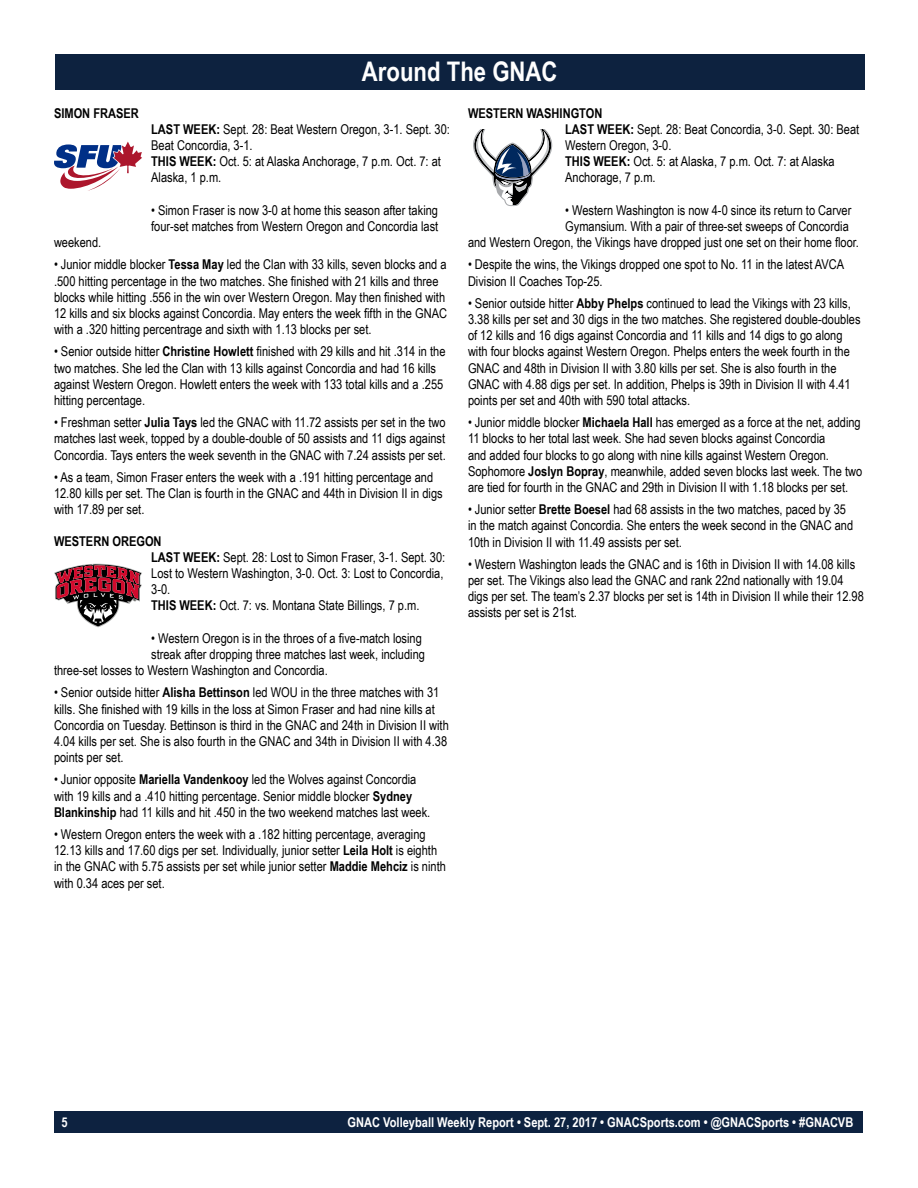
<style>
.page{position:relative;width:918px;height:1188px;background:#fff}
.page>*{position:absolute;margin:0;border:0;box-sizing:border-box;transform-origin:0 0}
.t1{font:700 27px "Arial Narrow";color:#fff}
.t2{font:13.5px/16.2px "Arial Narrow";color:#000}
.t3{font:700 13.5px "Arial Narrow";color:#fff}
.t4{font:700 13.5px "Arial Narrow";color:#000}
.s1{font-weight:700}
</style>
<div class="page">
<div style="left:55px;top:1111px;width:808px;height:22px;background:#0d2240"></div>
<div style="left:55px;top:54px;width:810px;height:36px;background:#0d223f"></div>
<svg style="left:54px;top:142px;width:88px;height:49px"></svg>
<svg style="left:54px;top:564px;width:88px;height:63px"></svg>
<svg style="left:473px;top:130px;width:80px;height:76px"></svg>
<h1 class="t1" style="left:362px;top:51px;width:197px">Around The GNAC</h1>
<p class="t4" style="left:54px;top:103px;width:86px">SIMON FRASER</p>
<p class="t2" style="left:151px;top:120px;width:300px"><span class="s1">LAST WEEK:</span> Sept. 28: Beat Western Oregon, 3-1. Sept. 30:<br>Beat Concordia, 3-1.<br><span class="s1">THIS WEEK:</span> Oct. 5: at Alaska Anchorage, 7 p.m. Oct. 7: at Alaska, 1 p.m.</p>
<p class="t2" style="left:151px;top:201px;width:289px">• Simon Fraser is now 3-0 at home this season after taking four-set matches from Western Oregon and Concordia last</p>
<p class="t2" style="left:54px;top:234px;width:49px">weekend.</p>
<p class="t2" style="left:54px;top:256px;width:395px">• Junior middle blocker <span class="s1">Tessa May</span> led the Clan with 33 kills, seven blocks and a .500 hitting percentage in the two matches. She finished with 21 kills and three blocks while hitting .556 in the win over Western Oregon. May then finished with 12 kills and six blocks against Concordia. May enters the week fifth in the GNAC with a .320 hitting percentrage and sixth with 1.13 blocks per set.</p>
<p class="t2" style="left:54px;top:343px;width:393px">• Senior outside hitter <span class="s1">Christine Howlett</span> finished with 29 kills and hit .314 in the two matches. She led the Clan with 13 kills against Concordia and had 16 kills against Western Oregon. Howlett enters the week with 133 total kills and a .255 hitting percentage.</p>
<p class="t2" style="left:54px;top:414px;width:393px;text-align:justify">• Freshman setter <span class="s1">Julia Tays</span> led the GNAC with 11.72 assists per set in the two matches last week, topped by a double-double of 50 assists and 11 digs against Concordia. Tays enters the week seventh in the GNAC with 7.24 assists per set.</p>
<p class="t2" style="left:54px;top:468px;width:390px">• As a team, Simon Fraser enters the week with a .191 hitting percentage and<br>12.80 kills per set. The Clan is fourth in the GNAC and 44th in Division II in digs with 17.89 per set.</p>
<p class="t2" style="left:151px;top:532px;width:296px;text-indent:-97px"><span class="s1">WESTERN OREGON<br>LAST WEEK:</span> Sept. 28: Lost to Simon Fraser, 3-1. Sept. 30:<br>Lost to Western Washington, 3-0. Oct. 3: Lost to Concordia, 3-0.<br><span class="s1">THIS WEEK:</span> Oct. 7: vs. Montana State Billings, 7 p.m.</p>
<p class="t2" style="left:151px;top:629px;width:272px">• Western Oregon is in the throes of a five-match losing</p>
<p class="t2" style="left:151px;top:646px;width:275px">streak after dropping three matches last week, including</p>
<p class="t2" style="left:54px;top:662px;width:275px">three-set losses to Western Washington and Concordia.</p>
<p class="t2" style="left:54px;top:684px;width:396px">• Senior outside hitter <span class="s1">Alisha Bettinson</span> led WOU in the three matches with 31 kills. She finished with 19 kills in the loss at Simon Fraser and had nine kills at Concordia on Tuesday. Bettinson is third in the GNAC and 24th in Division II with 4.04 kills per set. She is also fourth in the GNAC and 34th in Division II with 4.38 points per set.</p>
<p class="t2" style="left:54px;top:771px;width:378px">• Junior opposite <span class="s1">Mariella Vandenkooy</span> led the Wolves against Concordia with 19 kills and a .410 hitting percentage. Senior middle blocker <span class="s1">Sydney<br>Blankinship</span> had 11 kills and hit .450 in the two weekend matches last week.</p>
<p class="t2" style="left:54px;top:826px;width:393px">• Western Oregon enters the week with a .182 hitting percentage, averaging 12.13 kills and 17.60 digs per set. Individually, junior setter <span class="s1">Leila Holt</span> is eighth in the GNAC with 5.75 assists per set while junior setter <span class="s1">Maddie Mehciz</span> is ninth with 0.34 aces per set.</p>
<p class="t2" style="left:565px;top:104px;width:296px;text-indent:-97px"><span class="s1">WESTERN WASHINGTON<br>LAST WEEK:</span> Sept. 28: Beat Concordia, 3-0. Sept. 30: Beat Western Oregon, 3-0.<br><span class="s1">THIS WEEK:</span> Oct. 5: at Alaska, 7 p.m. Oct. 7: at Alaska Anchorage, 7 p.m.</p>
<p class="t2" style="left:565px;top:201px;width:288px">• Western Washington is now 4-0 since its return to Carver</p>
<p class="t2" style="left:565px;top:218px;width:285px">Gymansium. With a pair of three-set sweeps of Concordia</p>
<p class="t2" style="left:468px;top:234px;width:393px">and Western Oregon, the Vikings have dropped just one set on their home floor.</p>
<p class="t2" style="left:468px;top:256px;width:378px">• Despite the wins, the Vikings dropped one spot to No. 11 in the latest AVCA<br>Division II Coaches Top-25.</p>
<p class="t2" style="left:468px;top:294px;width:394px">• Senior outside hitter <span class="s1">Abby Phelps</span> continued to lead the Vikings with 23 kills, 3.38 kills per set and 30 digs in the two matches. She registered double-doubles of 12 kills and 16 digs against Concordia and 11 kills and 14 digs to go along with four blocks against Western Oregon. Phelps enters the week fourth in the GNAC and 48th in Division II with 3.80 kills per set. She is also fourth in the GNAC with 4.88 digs per set. In addition, Phelps is 39th in Division II with 4.41 points per set and 40th with 590 total attacks.</p>
<p class="t2" style="left:468px;top:414px;width:396px">• Junior middle blocker <span class="s1">Michaela Hall</span> has emerged as a force at the net, adding 11 blocks to her total last week. She had seven blocks against Concordia<br>and added four blocks to go along with nine kills against Western Oregon.<br>Sophomore <span class="s1">Joslyn Bopray</span>, meanwhile, added seven blocks last week. The two are tied for fourth in the GNAC and 29th in Division II with 1.18 blocks per set.</p>
<p class="t2" style="left:468px;top:501px;width:387px">• Junior setter <span class="s1">Brette Boesel</span> had 68 assists in the two matches, paced by 35 in the match against Concordia. She enters the week second in the GNAC and<br>10th in Division II with 11.49 assists per set.</p>
<p class="t2" style="left:468px;top:555px;width:397px">• Western Washington leads the GNAC and is 16th in Division II with 14.08 kills per set. The Vikings also lead the GNAC and rank 22nd nationally with 19.04 digs per set. The team’s 2.37 blocks per set is 14th in Division II while their 12.98 assists per set is 21st.</p>
<p class="t3" style="left:61px;top:1112px;width:8px">5</p>
<p class="t3" style="left:348px;top:1112px;width:507px">GNAC Volleyball Weekly Report • Sept. 27, 2017 • GNACSports.com • @GNACSports • #GNACVB</p>
</div>
